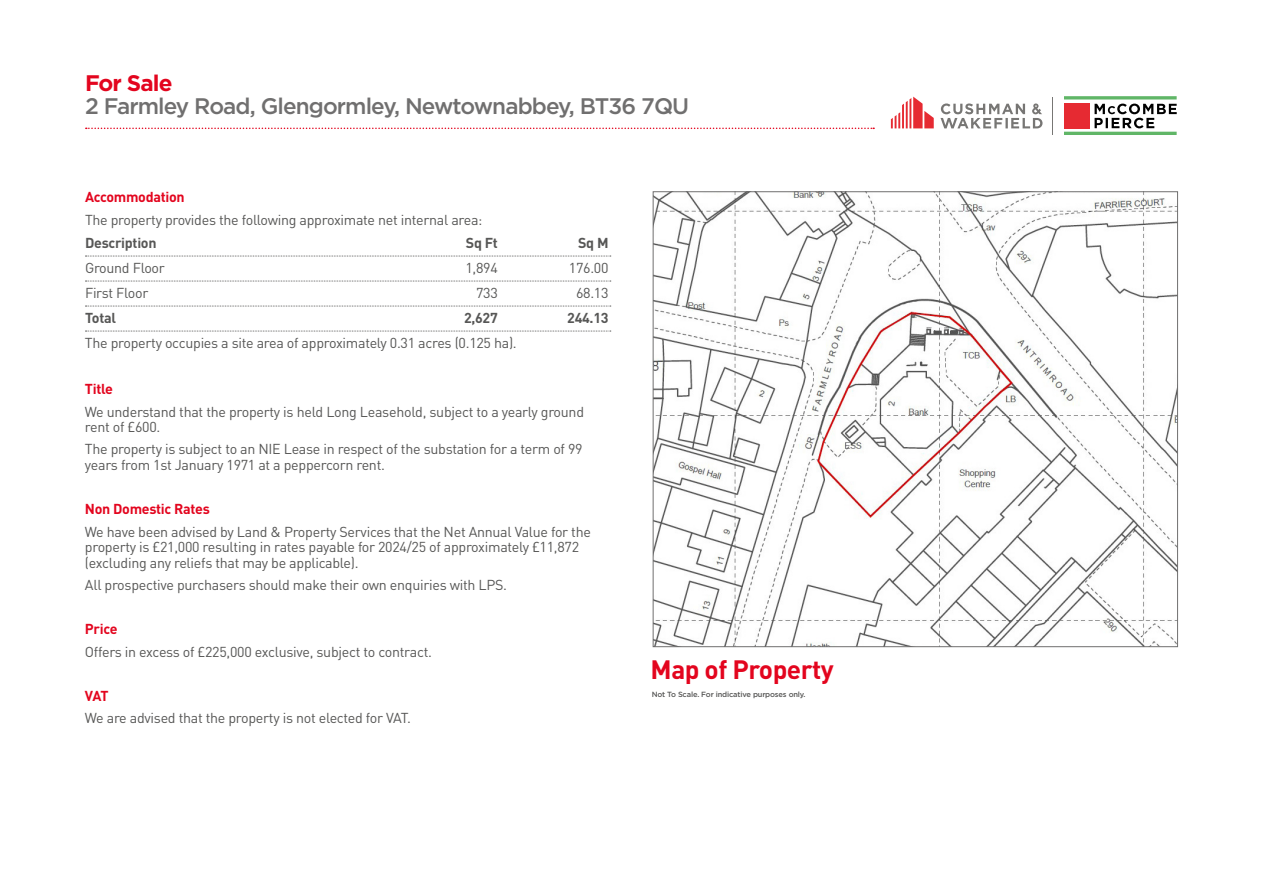
<style>
.page{position:relative;width:1263px;height:893px;background:#fff}
.page>*{position:absolute;margin:0;border:0;box-sizing:border-box;transform-origin:0 0}
.t1{font:700 26.25px "DIN Pro";letter-spacing:-.02em;color:#e3051e}
.t2{font:500 22.5px "Gotham HTF";letter-spacing:-.04em;color:#706f6f}
.t3{font:700 22.5px "Gotham";letter-spacing:-.04em;color:#e3051e}
.t4{font:14.25px/15.8px "DIN Pro";letter-spacing:-.02em;color:#575756}
.t5{font:700 14.25px "DIN Pro";letter-spacing:-.02em;color:#e3051e}
.t6{font:700 14.25px "DIN Pro";letter-spacing:-.02em;color:#575756}
.t7{font:500 7.5px "Gotham HTF";letter-spacing:-.02em;color:#575756}
</style>
<div class="page">
<svg style="left:85px;top:256px;width:526px;height:1px"></svg>
<svg style="left:85px;top:281px;width:526px;height:1px"></svg>
<svg style="left:85px;top:306px;width:526px;height:1px"></svg>
<svg style="left:85px;top:331px;width:526px;height:1px"></svg>
<hr style="left:1064px;top:96px;width:113px;height:3px;background:#60b667">
<hr style="left:1064px;top:132px;width:113px;height:3px;background:#60b667">
<svg style="left:1094px;top:104px;width:83px;height:24px"></svg>
<div style="left:1064px;top:103px;width:25px;height:25px;background:#e62a32"></div>
<hr style="left:1053px;top:97px;width:1px;height:37px;background:#777674">
<svg style="left:940px;top:103px;width:102px;height:25px"></svg>
<svg style="left:891px;top:97px;width:43px;height:31px"></svg>
<svg style="left:86px;top:128px;width:788px;height:1px"></svg>
<img style="left:655px;top:193px;width:521px;height:452px">
<h2 class="t3" style="left:85px;top:70px;width:89px">For Sale</h2>
<h2 class="t2" style="left:85px;top:93px;width:606px">2 Farmley Road, Glengormley, Newtownabbey, BT36 7QU</h2>
<p class="t5" style="left:85px;top:187px;width:101px">Accommodation</p>
<p class="t4" style="left:85px;top:211px;width:399px">The property provides the following approximate net internal area:</p>
<p class="t6" style="left:85px;top:233px;width:73px">Description</p>
<p class="t6" style="left:466px;top:233px;width:34px">Sq Ft</p>
<p class="t6" style="left:578px;top:233px;width:32px">Sq M</p>
<p class="t4" style="left:85px;top:259px;width:81px">Ground Floor</p>
<p class="t4" style="left:465px;top:259px;width:34px">1,894</p>
<p class="t4" style="left:569px;top:259px;width:41px">176.00</p>
<p class="t4" style="left:85px;top:284px;width:65px">First Floor</p>
<p class="t4" style="left:476px;top:284px;width:23px">733</p>
<p class="t4" style="left:576px;top:284px;width:34px">68.13</p>
<p class="t6" style="left:85px;top:308px;width:33px">Total</p>
<p class="t6" style="left:464px;top:308px;width:35px">2,627</p>
<p class="t6" style="left:567px;top:308px;width:43px">244.13</p>
<p class="t4" style="left:85px;top:334px;width:433px">The property occupies a site area of approximately 0.31 acres (0.125 ha).</p>
<p class="t5" style="left:85px;top:380px;width:30px">Title</p>
<p class="t4" style="left:85px;top:403px;width:501px">We understand that the property is held Long Leasehold, subject to a yearly ground rent of £600.</p>
<p class="t4" style="left:85px;top:441px;width:499px">The property is subject to an NIE Lease in respect of the substation for a term of 99 years from 1st January 1971 at a peppercorn rent.</p>
<p class="t5" style="left:85px;top:500px;width:126px">Non Domestic Rates</p>
<p class="t4" style="left:85px;top:523px;width:507px">We have been advised by Land &amp; Property Services that the Net Annual Value for the property is £21,000 resulting in rates payable for 2024/25 of approximately £11,872 (excluding any reliefs that may be applicable).</p>
<p class="t4" style="left:85px;top:577px;width:424px">All prospective purchasers should make their own enquiries with LPS.</p>
<p class="t5" style="left:85px;top:620px;width:34px">Price</p>
<p class="t4" style="left:85px;top:643px;width:349px">Offers in excess of £225,000 exclusive, subject to contract.</p>
<p class="t5" style="left:85px;top:686px;width:25px">VAT</p>
<p class="t4" style="left:85px;top:709px;width:327px">We are advised that the property is not elected for VAT.</p>
<h1 class="t1" style="left:651px;top:652px;width:185px">Map of Property</h1>
<p class="t7" style="left:652px;top:690px;width:155px">Not To Scale. For indicative purposes only.</p>
</div>
